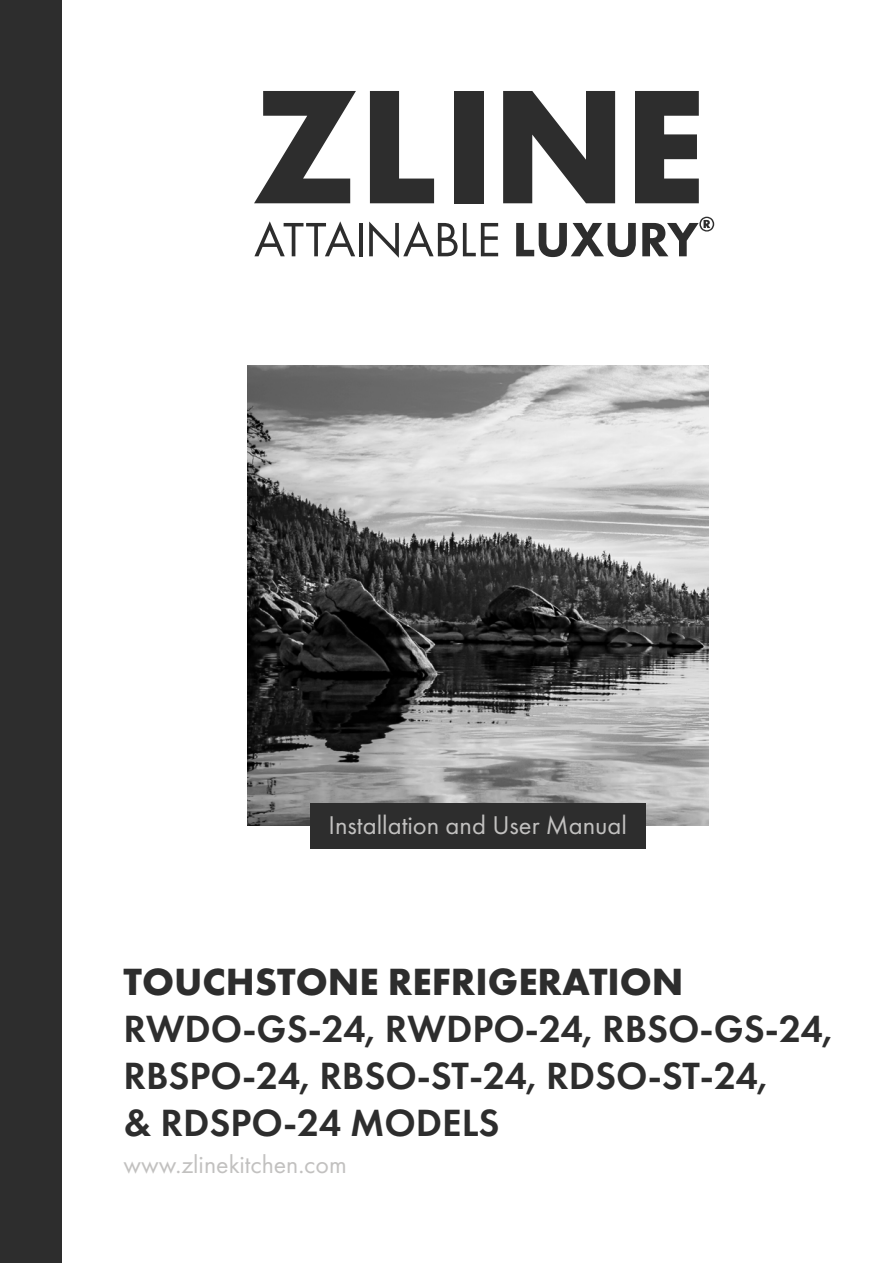
<style>
.page{position:relative;width:893px;height:1263px;background:#fff}
.page>*{position:absolute;margin:0;border:0;box-sizing:border-box;transform-origin:0 0}
.t1{font:600 39.3px/47.2px "Futura PT";color:#2d2d2d}
.t2{font:700 39.3px "Futura PT";color:#2d2d2d}
.t3{font:26.55px "Futura PT";color:#c2c1c0}
.t4{font:25.95px "Futura PT";color:#c2c1c0}
</style>
<div class="page">
<div style="left:0;top:0;width:62px;height:1263px;background:#2d2d2d"></div>
<svg style="left:254px;top:91px;width:102px;height:112px"></svg>
<svg style="left:370px;top:91px;width:64px;height:112px"></svg>
<div style="left:454px;top:91px;width:29px;height:112px;background:#2d2d2d"></div>
<svg style="left:503px;top:91px;width:112px;height:112px"></svg>
<svg style="left:635px;top:91px;width:64px;height:112px"></svg>
<svg style="left:254px;top:221px;width:101px;height:35px"></svg>
<hr style="left:360px;top:223px;width:3px;height:33px;background:#2d2d2d">
<svg style="left:369px;top:221px;width:129px;height:37px"></svg>
<svg style="left:516px;top:223px;width:120px;height:34px"></svg>
<svg style="left:642px;top:217px;width:72px;height:39px"></svg>
<img style="left:247px;top:365px;width:461px;height:461px">
<div style="left:310px;top:803px;width:335px;height:45px;background:#2d2d2d"></div>
<p class="t3" style="left:329px;top:809px;width:300px">Installation and User Manual</p>
<p class="t2" style="left:124px;top:956px;width:562px">TOUCHSTONE REFRIGERATION</p>
<p class="t1" style="left:124px;top:1004px;width:711px">RWDO-GS-24, RWDPO-24, RBSO-GS-24,<br>RBSPO-24, RBSO-ST-24, RDSO-ST-24,<br>&amp; RDSPO-24 MODELS</p>
<p class="t4" style="left:124px;top:1149px;width:225px">www.zlinekitchen.com</p>
</div>
